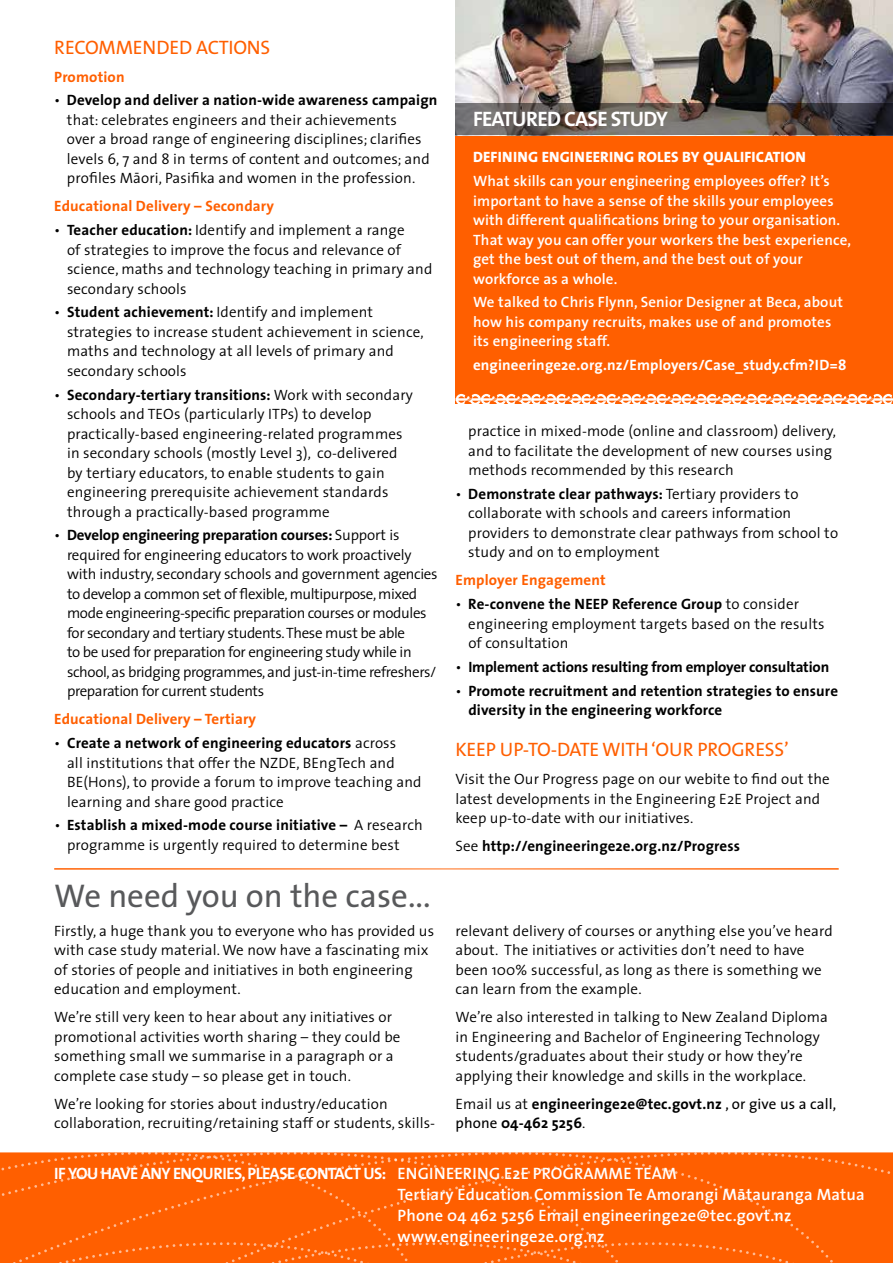
<style>
.page{position:relative;width:893px;height:1263px;background:#fff}
.page>*{position:absolute;margin:0;border:0;box-sizing:border-box;transform-origin:0 0}
.t1{font:33px "The Sans";color:#58595b}
.t2{font:21px "The Sans Bold Caps";letter-spacing:-.04em;color:#fff}
.t3{font:19.5px "The Sans";letter-spacing:-.01em;color:#ff5f00}
.t4{font:600 16.5px/21px "The Sans";letter-spacing:.01em;color:#fff}
.t5{font:700 16.5px "The Sans";letter-spacing:-.035em;color:#fff}
.t6{font:300 15px/19.5px "The Sans";letter-spacing:.01em;color:#000}
.t7{font:300 15px/19.5px "The Sans";letter-spacing:-.025em;color:#000}
.t8{font:600 15px/19.5px "The Sans";letter-spacing:.01em;color:#fff}
.t9{font:700 15px/19.5px "The Sans";letter-spacing:.01em;color:#000}
.t10{font:700 15px "The Sans";letter-spacing:.01em;color:#ff5f00}
.t11{font:700 15px "The Sans";letter-spacing:.01em;color:#fff}
.t12{font:700 15px "The Sans";letter-spacing:-.01em;color:#000}
.t13{font:800 15px "The Sans";letter-spacing:.01em;color:#fff}
.s1{font-weight:700}
.s2{font-weight:300}
.s3{font-weight:400}
</style>
<div class="page">
<div style="left:848px;top:1152px;width:45px;height:111px;background:#ff5f00"></div>
<div style="left:633px;top:1152px;width:215px;height:111px;background:#ff5f00"></div>
<div style="left:421px;top:1152px;width:212px;height:83px;background:#ff5f00"></div>
<div style="left:0;top:1152px;width:421px;height:83px;background:#ff5f00"></div>
<svg style="left:0;top:1235px;width:847px;height:28px;background:#ff6206"></svg>
<div style="left:455px;top:0;width:437px;height:404px;background:#ff5f00"></div>
<hr style="left:455px;top:398px;width:295px;height:3px;background:#fff">
<svg style="left:456px;top:394px;width:437px;height:10px"></svg>
<img style="left:455px;top:0;width:438px;height:135px">
<svg style="left:455px;top:103px;width:437px;height:32px;background:#5c5653"></svg>
<h3 class="t3" style="left:54px;top:31px;width:218px">RECOMMENDED ACTIONS</h3>
<p class="t10" style="left:54px;top:64px;width:72px">Promotion</p>
<p class="t6" style="left:67px;top:90px;width:372px;text-indent:-13px">• <span class="s1">Develop and deliver a nation-wide awareness campaign </span>that: celebrates engineers and their achievements<br>over a broad range of engineering disciplines; clarifies levels 6, 7 and 8 in terms of content and outcomes; and profiles Ma-ori, Pasifika and women in the profession.</p>
<p class="t10" style="left:54px;top:194px;width:221px">Educational Delivery – Secondary</p>
<p class="t6" style="left:67px;top:220px;width:367px;text-indent:-13px">• <span class="s1">Teacher education:</span> Identify and implement a range<br>of strategies to improve the focus and relevance of science, maths and technology teaching in primary and secondary schools</p>
<p class="t6" style="left:67px;top:302px;width:358px;text-indent:-13px">• <span class="s1">Student achievement:</span> Identify and implement strategies to increase student achievement in science, maths and technology at all levels of primary and secondary schools</p>
<p class="t6" style="left:67px;top:384px;width:347px;text-indent:-13px">• <span class="s1">Secondary-tertiary transitions:</span> Work with secondary schools and TEOs (particularly ITPs) to develop practically-based engineering-related programmes in secondary schools (mostly Level 3), co-delivered by tertiary educators, to enable students to gain engineering prerequisite achievement standards through a practically-based programme</p>
<p class="t7" style="left:67px;top:525px;width:372px;text-indent:-13px">• <span class="s1">Develop engineering preparation courses:</span> Support is required for engineering educators to work proactively with industry, secondary schools and government agencies to develop a common set of flexible,multipurpose,mixed mode engineering-specific preparation courses or modules for secondary and tertiary students.These must be able<br>to be used for preparation for engineering study while in school,as bridging programmes,and just-in-time refreshers/ preparation for current students</p>
<p class="t10" style="left:54px;top:707px;width:203px">Educational Delivery – Tertiary</p>
<p class="t6" style="left:67px;top:733px;width:356px;text-indent:-13px">• <span class="s1">Create a network of engineering educators</span> across<br>all institutions that offer the NZDE, BEngTech and BE(Hons), to provide a forum to improve teaching and learning and share good practice</p>
<p class="t6" style="left:67px;top:815px;width:357px;text-indent:-13px">• <span class="s1">Establish a mixed-mode course initiative –</span> A research programme is urgently required to determine best</p>
<h1 class="t1" style="left:54px;top:868px;width:378px">We need you on the case...</h1>
<p class="t6" style="left:54px;top:921px;width:381px">Firstly, a huge thank you to everyone who has provided us with case study material.We now have a fascinating mix of stories of people and initiatives in both engineering education and employment.</p>
<p class="t6" style="left:54px;top:1007px;width:348px">We’re still very keen to hear about any initiatives or promotional activities worth sharing – they could be something small we summarise in a paragraph or a complete case study – so please get in touch.</p>
<p class="t6" style="left:54px;top:1094px;width:382px">We’re looking for stories about industry/education collaboration, recruiting/retaining staff or students, skills-</p>
<h2 class="t2" style="left:473px;top:101px;width:196px">FEATURED CASE STUDY</h2>
<p class="t13" style="left:473px;top:145px;width:334px">DEFINING ENGINEERING ROLES BY QUALIFICATION</p>
<p class="t8" style="left:473px;top:171px;width:380px">What skills can your engineering employees offer? It’s important to have a sense of the skills your employees with different qualifications bring to your organisation.<br>That way you can offer your workers the best experience, get the best out of them, and the best out of your workforce as a whole.</p>
<p class="t8" style="left:473px;top:292px;width:371px">We talked to Chris Flynn, Senior Designer at Beca, about how his company recruits, makes use of and promotes its engineering staff.</p>
<p class="t11" style="left:473px;top:352px;width:375px">engineeringe2e.org.nz/Employers/Case_study.cfm?ID=8</p>
<p class="t6" style="left:468px;top:421px;width:369px">practice in mixed-mode (online and classroom) delivery, and to facilitate the development of new courses using methods recommended by this research</p>
<p class="t6" style="left:468px;top:484px;width:371px;text-indent:-13px">• <span class="s1">Demonstrate clear pathways:</span> Tertiary providers to collaborate with schools and careers information providers to demonstrate clear pathways from school to study and on to employment</p>
<p class="t10" style="left:456px;top:568px;width:152px">Employer Engagement</p>
<p class="t6" style="left:468px;top:594px;width:358px;text-indent:-13px">• <span class="s1">Re-convene the NEEP Reference Group</span> to consider engineering employment targets based on the results of consultation</p>
<p class="t12" style="left:456px;top:654px;width:375px"><span class="s2">•</span> Implement actions resulting from employer consultation</p>
<p class="t9" style="left:468px;top:680px;width:371px;text-indent:-13px"><span class="s2">•</span> Promote recruitment and retention strategies to ensure diversity in the engineering workforce</p>
<h3 class="t3" style="left:455px;top:733px;width:335px">KEEP UP-TO-DATE WITH ‘OUR PROGRESS’</h3>
<p class="t6" style="left:455px;top:769px;width:376px">Visit the Our Progress page on our webite to find out the latest developments in the Engineering E2E Project and keep up-to-date with our initiatives.</p>
<p class="t9" style="left:455px;top:836px;width:286px"><span class="s2">See</span> http://engineeringe2e.org.nz/Progress</p>
<p class="t6" style="left:455px;top:921px;width:379px">relevant delivery of courses or anything else you’ve heard about. The initiatives or activities don’t need to have been 100% successful, as long as there is something we can learn from the example.</p>
<p class="t6" style="left:455px;top:1007px;width:374px">We’re also interested in talking to New Zealand Diploma in Engineering and Bachelor of Engineering Technology students/graduates about their study or how they’re applying their knowledge and skills in the workplace.</p>
<p class="t9" style="left:455px;top:1094px;width:382px"><span class="s2">Email us at</span> engineeringe2e@tec.govt.nz <span class="s3">, or give us a call, phone</span> 04-462 5256<span class="s2">.</span></p>
<p class="t5" style="left:54px;top:1160px;width:334px">IF YOU HAVE ANY ENQURIES, PLEASE CONTACT US:</p>
<p class="t4" style="left:398px;top:1163px;width:469px">ENGINEERING E2E PROGRAMME TEAM<br>Tertiary Education Commission Te Amorangi Ma-tauranga Matua Phone 04 462 5256 Email engineeringe2e@tec.govt.nz www.engineeringe2e.org.nz</p>
</div>
